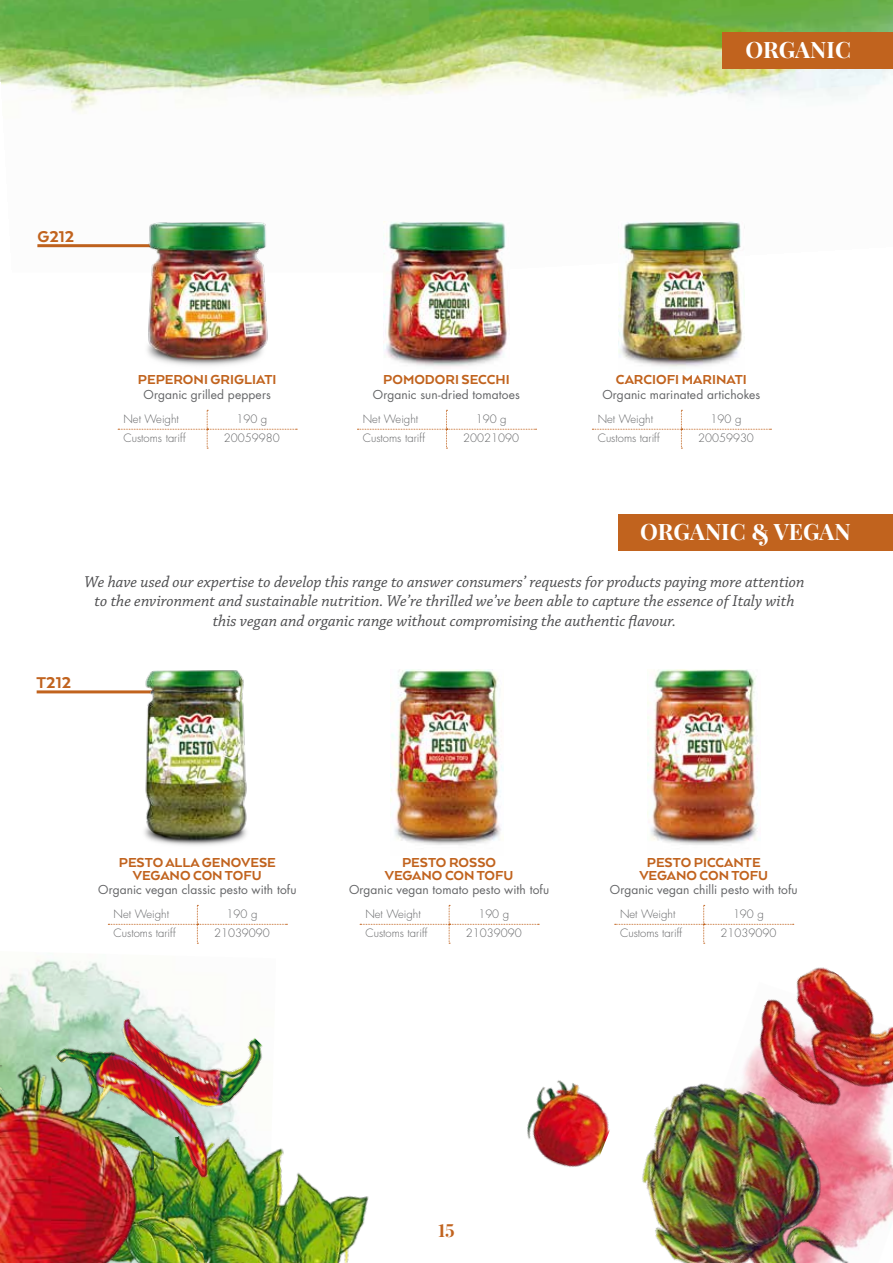
<style>
.page{position:relative;width:893px;height:1263px;background:#fff}
.page>*{position:absolute;margin:0;border:0;box-sizing:border-box;transform-origin:0 0}
.t1{font:22.5px "Neothic";color:#fff}
.t2{font:800 18px "Arquitecta";color:#c1631e}
.t3{font:18px "Neothic";color:#c1631e}
.t4{font:italic 16.5px/19.8px "Chaparral Pro";color:#4b4b4d;text-align:center}
.t5{font:800 15px/13.5px "Arquitecta";color:#c1631e;text-align:center}
.t6{font:12px "Futura";letter-spacing:.01em;color:#646567}
.t7{font:300 11.25px "Futura";color:#646567}
.s1{font-family:"Abril Fatface"}
</style>
<div class="page">
<img style="left:0;top:957px;width:55px;height:106px">
<img style="left:527px;top:1080px;width:71px;height:87px">
<img style="left:156px;top:1174px;width:213px;height:89px">
<img style="left:55px;top:961px;width:245px;height:232px">
<img style="left:598px;top:1083px;width:295px;height:180px">
<img style="left:733px;top:967px;width:160px;height:175px">
<img style="left:156px;top:1200px;width:51px;height:63px">
<img style="left:0;top:1063px;width:156px;height:200px">
<img style="left:0;top:0;width:893px;height:248px">
<hr style="left:37px;top:244px;width:129px;height:3px;background:#c1631e">
<svg style="left:118px;top:410px;width:179px;height:39px"></svg>
<svg style="left:357px;top:410px;width:180px;height:39px"></svg>
<svg style="left:592px;top:410px;width:179px;height:39px"></svg>
<div style="left:723px;top:32px;width:170px;height:36px;background:#c1631e"></div>
<img style="left:144px;top:222px;width:126px;height:144px">
<img style="left:384px;top:222px;width:125px;height:145px">
<img style="left:619px;top:222px;width:125px;height:145px">
<div style="left:619px;top:514px;width:274px;height:37px;background:#c1631e"></div>
<hr style="left:37px;top:690px;width:128px;height:3px;background:#c1631e">
<svg style="left:108px;top:905px;width:179px;height:39px"></svg>
<svg style="left:360px;top:905px;width:179px;height:39px"></svg>
<svg style="left:615px;top:905px;width:179px;height:39px"></svg>
<img style="left:139px;top:670px;width:108px;height:176px">
<img style="left:391px;top:669px;width:113px;height:176px">
<img style="left:647px;top:669px;width:111px;height:176px">
<h1 class="t1" style="left:745px;top:37px;width:107px">ORGANIC</h1>
<p class="t2" style="left:37px;top:225px;width:38px">G212</p>
<p class="t5" style="left:138px;top:373px;width:140px">PEPERONI GRIGLIATI</p>
<p class="t5" style="left:383px;top:373px;width:128px">POMODORI SECCHI</p>
<p class="t5" style="left:616px;top:373px;width:132px">CARCIOFI MARINATI</p>
<p class="t6" style="left:143px;top:386px;width:129px">Organic grilled peppers</p>
<p class="t6" style="left:373px;top:386px;width:149px">Organic sun-dried tomatoes</p>
<p class="t6" style="left:602px;top:386px;width:159px">Organic marinated artichokes</p>
<p class="t7" style="left:123px;top:412px;width:57px">Net Weight</p>
<p class="t7" style="left:236px;top:412px;width:32px">190 g</p>
<p class="t7" style="left:123px;top:431px;width:64px">Customs tariff</p>
<p class="t7" style="left:224px;top:431px;width:57px">20059980</p>
<p class="t7" style="left:363px;top:412px;width:57px">Net Weight</p>
<p class="t7" style="left:476px;top:412px;width:32px">190 g</p>
<p class="t7" style="left:363px;top:431px;width:64px">Customs tariff</p>
<p class="t7" style="left:463px;top:431px;width:57px">20021090</p>
<p class="t7" style="left:598px;top:412px;width:57px">Net Weight</p>
<p class="t7" style="left:711px;top:412px;width:32px">190 g</p>
<p class="t7" style="left:598px;top:431px;width:64px">Customs tariff</p>
<p class="t7" style="left:698px;top:431px;width:57px">20059930</p>
<h1 class="t1" style="left:640px;top:519px;width:212px">ORGANIC <span class="s1">&amp;</span> VEGAN</h1>
<p class="t4" style="left:84px;top:572px;width:722px">We have used our expertise to develop this range to answer consumers’ requests for products paying more attention to the environment and sustainable nutrition. We’re thrilled we’ve been able to capture the essence of Italy with this vegan and organic range without compromising the authentic flavour.</p>
<p class="t2" style="left:37px;top:671px;width:36px">T212</p>
<p class="t5" style="left:119px;top:855px;width:158px">PESTO ALLA GENOVESE<br>VEGANO CON TOFU</p>
<p class="t6" style="left:98px;top:881px;width:200px">Organic vegan classic pesto with tofu</p>
<p class="t7" style="left:114px;top:907px;width:57px">Net Weight</p>
<p class="t7" style="left:227px;top:907px;width:32px">190 g</p>
<p class="t7" style="left:114px;top:926px;width:64px">Customs tariff</p>
<p class="t7" style="left:214px;top:926px;width:57px">21039090</p>
<p class="t5" style="left:385px;top:855px;width:130px">PESTO ROSSO<br>VEGANO CON TOFU</p>
<p class="t6" style="left:349px;top:881px;width:202px">Organic vegan tomato pesto with tofu</p>
<p class="t7" style="left:365px;top:907px;width:57px">Net Weight</p>
<p class="t7" style="left:478px;top:907px;width:32px">190 g</p>
<p class="t7" style="left:365px;top:926px;width:64px">Customs tariff</p>
<p class="t7" style="left:466px;top:926px;width:57px">21039090</p>
<p class="t5" style="left:639px;top:855px;width:130px">PESTO PICCANTE<br>VEGANO CON TOFU</p>
<p class="t6" style="left:610px;top:881px;width:189px">Organic vegan chilli pesto with tofu</p>
<p class="t7" style="left:620px;top:907px;width:57px">Net Weight</p>
<p class="t7" style="left:733px;top:907px;width:32px">190 g</p>
<p class="t7" style="left:620px;top:926px;width:64px">Customs tariff</p>
<p class="t7" style="left:720px;top:926px;width:57px">21039090</p>
<p class="t3" style="left:438px;top:1220px;width:18px">15</p>
</div>
